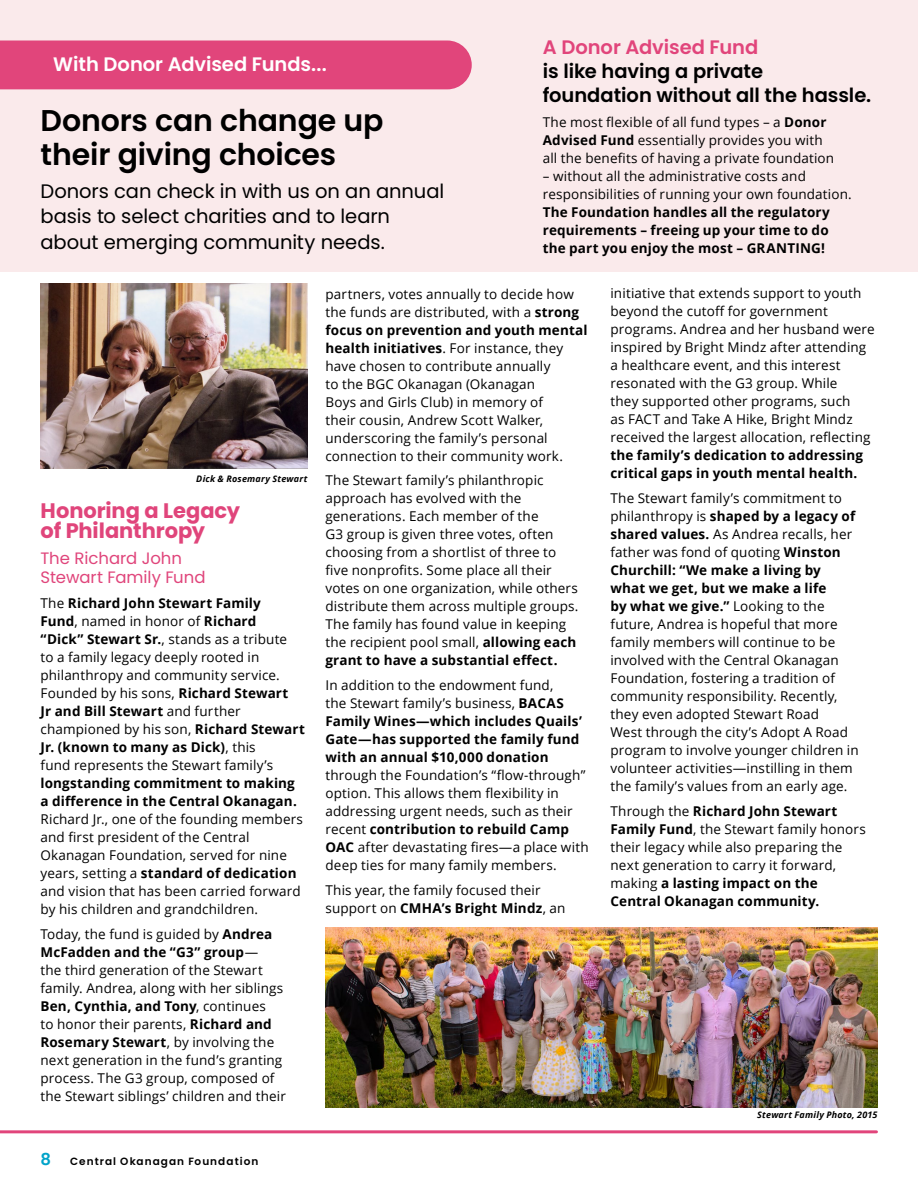
<style>
.page{position:relative;width:918px;height:1188px;background:#fff}
.page>*{position:absolute;margin:0;border:0;box-sizing:border-box;transform-origin:0 0}
.t1{font:600 30px/34.5px "Poppins";letter-spacing:-.005em;color:#000}
.t2{font:700 21px/19.5px "Poppins";color:#e0457b}
.t3{font:19.5px/25.5px "Poppins";letter-spacing:-.005em;color:#000}
.t4{font:600 19.5px/24px "Poppins";letter-spacing:-.005em;color:#000}
.t5{font:600 19.5px "Poppins";letter-spacing:-.005em;color:#fff}
.t6{font:600 19.5px "Poppins";letter-spacing:-.005em;color:#e1457b}
.t7{font:16.5px/19.5px "Poppins";color:#e0457b}
.t8{font:13.5px/18px "Open Sans";letter-spacing:.01em;color:#000}
.t9{font:700 13.5px/18px "Open Sans";letter-spacing:.01em;color:#000}
.t10{font:600 10.5px "Poppins";letter-spacing:.1em;color:#000}
.t11{font:italic 700 9px "Open Sans";letter-spacing:.025em;color:#000}
.s1{font-weight:700}
.s2{font-weight:400}
.s3{font-size:16.5px;color:#00a3c9}
</style>
<div class="page">
<div style="left:0;top:0;width:918px;height:272px;background:#faeaeb"></div>
<div style="left:0;top:41px;width:472px;height:48px;background:#e1457b"></div>
<hr style="left:0;top:1130px;width:876px;height:3px;background:#e1457b">
<img style="left:40px;top:284px;width:268px;height:185px">
<img style="left:326px;top:927px;width:552px;height:181px">
<h3 class="t5" style="left:53px;top:53px;width:275px">With Donor Advised Funds...</h3>
<h1 class="t1" style="left:40px;top:103px;width:345px">Donors can change up their giving choices</h1>
<h3 class="t3" style="left:40px;top:178px;width:405px">Donors can check in with us on an annual basis to select charities and to learn about emerging community needs.</h3>
<h3 class="t6" style="left:543px;top:36px;width:217px">A Donor Advised Fund</h3>
<h3 class="t4" style="left:543px;top:60px;width:330px">is like having a private foundation without all the hassle.</h3>
<p class="t8" style="left:543px;top:113px;width:293px">The most flexible of all fund types – a <span class="s1">Donor<br>Advised Fund</span> essentially provides you with all the benefits of having a private foundation</p>
<p class="t8" style="left:543px;top:167px;width:311px">– without all the administrative costs and responsibilities of running your own foundation.</p>
<p class="t9" style="left:543px;top:203px;width:289px;text-align:justify">The Foundation handles all the regulatory requirements – freeing up your time to do the part you enjoy the most – GRANTING!</p>
<p class="t11" style="left:196px;top:472px;width:113px">Dick &amp; Rosemary Stewart</p>
<h2 class="t2" style="left:40px;top:501px;width:201px">Honoring a Legacy of Philanthropy</h2>
<p class="t7" style="left:40px;top:548px;width:167px">The Richard John<br>Stewart Family Fund</p>
<p class="t8" style="left:40px;top:594px;width:266px">The <span class="s1">Richard John Stewart Family<br>Fund</span>, named in honor of <span class="s1">Richard<br>“Dick” Stewart Sr.</span>, stands as a tribute<br>to a family legacy deeply rooted in philanthropy and community service.<br>Founded by his sons, <span class="s1">Richard Stewart<br>Jr and Bill Stewart</span> and further championed by his son, <span class="s1">Richard Stewart Jr. (known to many as Dick)</span>, this<br>fund represents the Stewart family’s</p>
<p class="t9" style="left:40px;top:774px;width:258px">longstanding commitment to making a difference in the Central Okanagan.</p>
<p class="t8" style="left:40px;top:810px;width:264px">Richard Jr., one of the founding members and first president of the Central Okanagan Foundation, served for nine years, setting a <span class="s1">standard of dedication </span>and vision that has been carried forward by his children and grandchildren.</p>
<p class="t8" style="left:40px;top:924px;width:247px">Today, the fund is guided by <span class="s1">Andrea McFadden and the “G3” group</span>—<br>the third generation of the Stewart family. Andrea, along with her siblings <span class="s1">Ben, Cynthia, and Tony</span>, continues<br>to honor their parents, <span class="s1">Richard and Rosemary Stewart</span>, by involving the next generation in the fund’s granting process. The G3 group, composed of the Stewart siblings’ children and their</p>
<p class="t8" style="left:325px;top:284px;width:264px">partners, votes annually to decide how the funds are distributed, with a <span class="s1">strong focus on prevention and youth mental health initiatives</span>. For instance, they have chosen to contribute annually<br>to the BGC Okanagan (Okanagan<br>Boys and Girls Club) in memory of<br>their cousin, Andrew Scott Walker, underscoring the family’s personal connection to their community work.</p>
<p class="t8" style="left:325px;top:471px;width:254px">The Stewart family’s philanthropic approach has evolved with the generations. Each member of the<br>G3 group is given three votes, often choosing from a shortlist of three to five nonprofits. Some place all their votes on one organization, while others distribute them across multiple groups.<br>The family has found value in keeping the recipient pool small, <span class="s1">allowing each grant to have a substantial effect.</span></p>
<p class="t9" style="left:325px;top:676px;width:258px"><span class="s2">In addition to the endowment fund,<br>the Stewart family’s business,</span> BACAS Family Wines—which includes Quails’ Gate—has supported the family fund with an annual $10,000 donation</p>
<p class="t8" style="left:325px;top:766px;width:265px">through the Foundation’s “flow-through” option. This allows them flexibility in addressing urgent needs, such as their recent <span class="s1">contribution to rebuild Camp OAC</span> after devastating fires—a place with deep ties for many family members.</p>
<p class="t8" style="left:325px;top:880px;width:241px">This year, the family focused their support on <span class="s1">CMHA’s Bright Mindz</span>, an</p>
<p class="t10" style="left:40px;top:1155px;width:219px"><span class="s3">8</span> Central Okanagan Foundation</p>
<p class="t8" style="left:610px;top:284px;width:266px">initiative that extends support to youth beyond the cutoff for government programs. Andrea and her husband were inspired by Bright Mindz after attending a healthcare event, and this interest resonated with the G3 group. While<br>they supported other programs, such<br>as FACT and Take A Hike, Bright Mindz received the largest allocation, reflecting</p>
<p class="t9" style="left:610px;top:446px;width:254px">the family’s dedication to addressing critical gaps in youth mental health.</p>
<p class="t8" style="left:610px;top:489px;width:250px">The Stewart family’s commitment to philanthropy is <span class="s1">shaped by a legacy of shared values.</span> As Andrea recalls, her father was fond of quoting <span class="s1">Winston Churchill: “We make a living by what we get, but we make a life<br>by what we give.”</span> Looking to the future, Andrea is hopeful that more family members will continue to be involved with the Central Okanagan Foundation, fostering a tradition of community responsibility. Recently, they even adopted Stewart Road<br>West through the city’s Adopt A Road program to involve younger children in volunteer activities—instilling in them the family’s values from an early age.</p>
<p class="t8" style="left:610px;top:802px;width:257px">Through the <span class="s1">Richard John Stewart Family Fund</span>, the Stewart family honors their legacy while also preparing the next generation to carry it forward, making <span class="s1">a lasting impact on the Central Okanagan community.</span></p>
<p class="t11" style="left:757px;top:1108px;width:122px">Stewart Family Photo, 2015</p>
</div>
